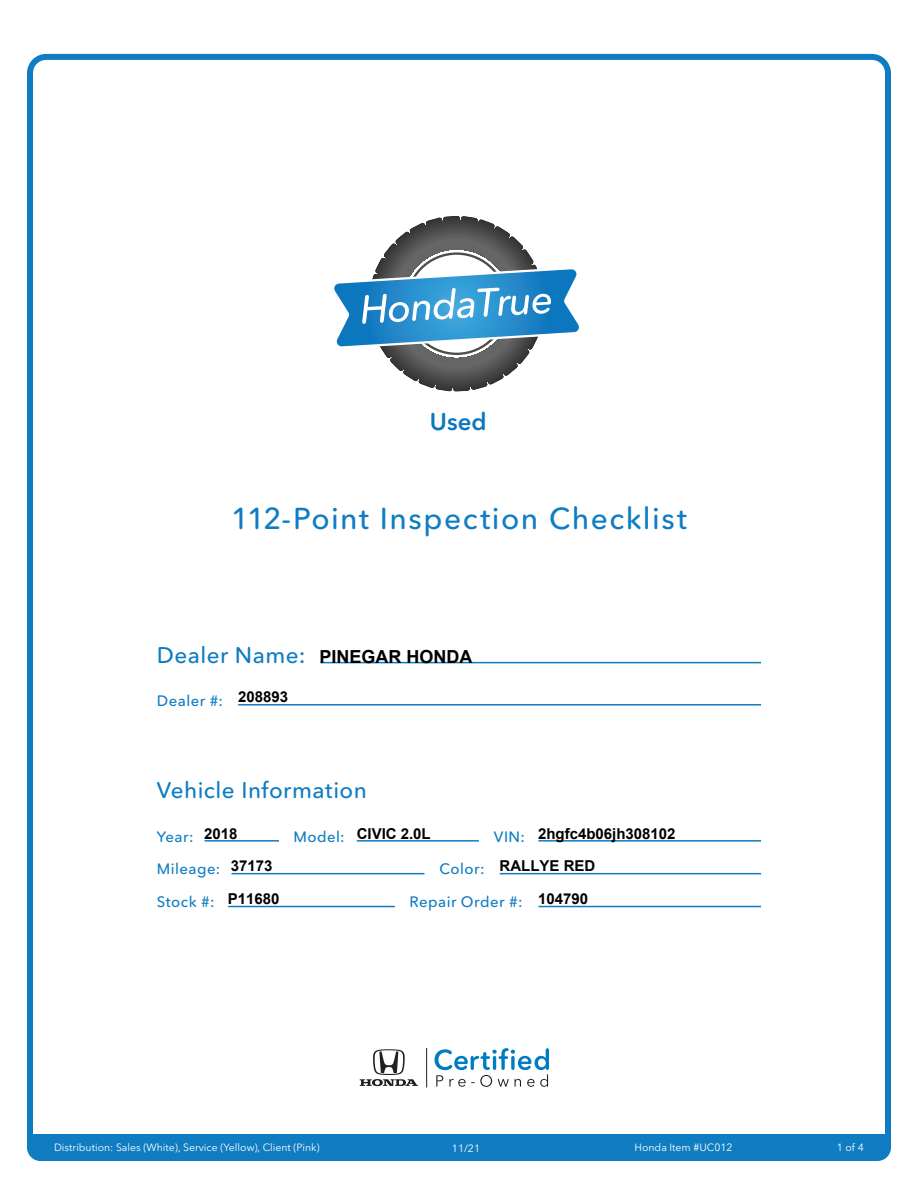
<style>
.page{position:relative;width:918px;height:1188px;background:#fff}
.page>*{position:absolute;margin:0;border:0;box-sizing:border-box;transform-origin:0 0}
.t1{font:500 30px "Avenir Next Rounded Std";letter-spacing:.05em;color:#107dc2}
.t2{font:600 24px "Avenir Next Rounded Std";color:#0c77be}
.t3{font:500 22.5px "Avenir Next Rounded Std";letter-spacing:.02em;color:#107dc2}
.t4{font:700 18px "Arial";color:#000}
.t5{font:700 15px "Arial";color:#000}
.t6{font:500 15px "Avenir Next Rounded Std";letter-spacing:.03em;color:#107dc2}
.t7{font:10.5px "Avenir Next Rounded Std";color:#fff}
</style>
<div class="page">
<div style="left:27px;top:54px;width:864px;height:1107px;border:6px solid #107dc2;border-radius:16px"></div>
<div style="left:27px;top:1134px;width:864px;height:27px;background:#107dc2"></div>
<hr style="left:320px;top:662px;width:441px;height:1px;background:#107dc2">
<hr style="left:205px;top:840px;width:74px;height:2px;background:#107dc2">
<hr style="left:238px;top:704px;width:523px;height:2px;background:#107dc2">
<hr style="left:232px;top:873px;width:192px;height:1px;background:#107dc2">
<hr style="left:357px;top:840px;width:122px;height:2px;background:#107dc2">
<hr style="left:500px;top:873px;width:261px;height:1px;background:#107dc2">
<hr style="left:228px;top:906px;width:167px;height:1px;background:#107dc2">
<hr style="left:538px;top:840px;width:223px;height:2px;background:#107dc2">
<hr style="left:538px;top:906px;width:223px;height:1px;background:#107dc2">
<svg style="left:334px;top:216px;width:245px;height:176px"></svg>
<svg style="left:435px;top:1048px;width:114px;height:39px"></svg>
<svg style="left:360px;top:1049px;width:58px;height:37px"></svg>
<hr style="left:426px;top:1048px;width:1px;height:39px;background:#231f20">
<h2 class="t2" style="left:430px;top:407px;width:58px">Used</h2>
<h1 class="t1" style="left:231px;top:500px;width:457px">112-Point Inspection Checklist</h1>
<h3 class="t3" style="left:157px;top:642px;width:150px">Dealer Name:</h3>
<h3 class="t6" style="left:157px;top:691px;width:68px">Dealer #:</h3>
<h3 class="t5" style="left:238px;top:689px;width:52px">208893</h3>
<h3 class="t4" style="left:320px;top:647px;width:154px">PINEGAR HONDA</h3>
<h3 class="t3" style="left:157px;top:777px;width:211px">Vehicle Information</h3>
<h3 class="t6" style="left:157px;top:827px;width:38px">Year:</h3>
<h3 class="t5" style="left:204px;top:825px;width:35px">2018</h3>
<h3 class="t5" style="left:357px;top:825px;width:76px">CIVIC 2.0L</h3>
<h3 class="t5" style="left:538px;top:825px;width:139px">2hgfc4b06jh308102</h3>
<h3 class="t5" style="left:231px;top:858px;width:43px">37173</h3>
<h3 class="t5" style="left:500px;top:858px;width:97px">RALLYE RED</h3>
<h3 class="t5" style="left:228px;top:891px;width:53px">P11680</h3>
<h3 class="t5" style="left:538px;top:891px;width:52px">104790</h3>
<h3 class="t6" style="left:293px;top:827px;width:53px">Model:</h3>
<h3 class="t6" style="left:494px;top:827px;width:33px">VIN:</h3>
<h3 class="t6" style="left:157px;top:860px;width:65px">Mileage:</h3>
<h3 class="t6" style="left:439px;top:860px;width:47px">Color:</h3>
<h3 class="t6" style="left:157px;top:893px;width:59px">Stock #:</h3>
<h3 class="t6" style="left:410px;top:893px;width:114px">Repair Order #:</h3>
<p class="t7" style="left:54px;top:1141px;width:267px">Distribution: Sales (White), Service (Yellow), Client (Pink)</p>
<p class="t7" style="left:452px;top:1142px;width:30px">11/21</p>
<p class="t7" style="left:635px;top:1141px;width:100px">Honda Item #UC012</p>
<p class="t7" style="left:837px;top:1141px;width:29px">1 of 4</p>
</div>
